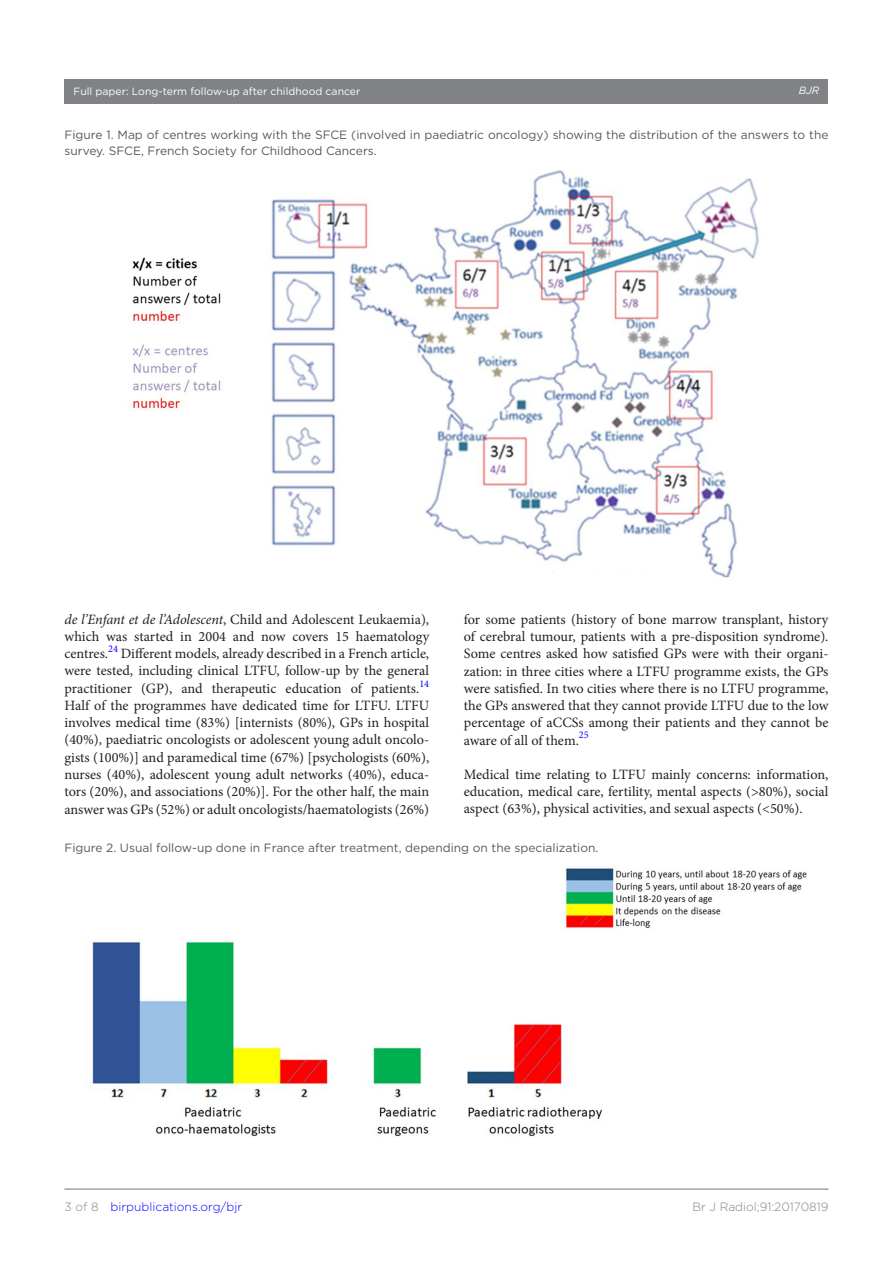
<style>
.page{position:relative;width:893px;height:1263px;background:#fff}
.page>*{position:absolute;margin:0;border:0;box-sizing:border-box;transform-origin:0 0}
.t1{font:14.25px/17.2px "Minion Pro";color:#231f20;text-align:justify}
.t2{font:12px/16.5px "Gotham";color:#57585a}
.t3{font:300 12px "Gotham";color:#00f}
.t4{font:300 12px "Gotham";color:#808285}
.t5{font:10.5px "Gotham";color:#fff}
.t6{font:italic 10.5px "Gotham";color:#fff}
.s1{font-style:italic}
.s2{color:#808285}
</style>
<div class="page">
<hr style="left:64px;top:1188px;width:764px;height:2px;background:#808285">
<div style="left:64px;top:79px;width:764px;height:24px;background:#808285"></div>
<img style="left:127px;top:170px;width:632px;height:408px">
<img style="left:91px;top:867px;width:716px;height:269px">
<p class="t5" style="left:74px;top:85px;width:288px">Full paper: Long-term follow-up after childhood cancer</p>
<p class="t6" style="left:799px;top:85px;width:22px">BJR</p>
<p class="t2" style="left:64px;top:126px;width:765px">Figure 1. Map of centres working with the SFCE (involved in paediatric oncology) showing the distribution of the answers to the survey. SFCE, French Society for Childhood Cancers.</p>
<p class="t1" style="left:64px;top:610px;width:366px"><span class="s1">de l’Enfant et de l’Adolescent</span>, Child and Adolescent Leukaemia), which was started in 2004 and now covers 15 haematology centres.<sup>24</sup> Different models, already described in a French article, were tested, including clinical LTFU, follow-up by the general practitioner (GP), and therapeutic education of patients.<sup>14<br></sup>Half of the programmes have dedicated time for LTFU. LTFU involves medical time (83%) [internists (80%), GPs in hospital (40%), paediatric oncologists or adolescent young adult oncolo&shy;gists (100%)] and paramedical time (67%) [psychologists (60%), nurses (40%), adolescent young adult networks (40%), educa&shy;tors (20%), and associations (20%)]. For the other half, the main answer was GPs (52%) or adult oncologists/haematologists (26%)</p>
<p class="t1" style="left:464px;top:611px;width:366px">for some patients (history of bone marrow transplant, history of cerebral tumour, patients with a pre-disposition syndrome).<br>Some centres asked how satisfied GPs were with their organi&shy;zation: in three cities where a LTFU programme exists, the GPs were satisfied. In two cities where there is no LTFU programme, the GPs answered that they cannot provide LTFU due to the low percentage of aCCSs among their patients and they cannot be aware of all of them.<sup>25</sup></p>
<p class="t1" style="left:464px;top:766px;width:366px">Medical time relating to LTFU mainly concerns: information, education, medical care, fertility, mental aspects (&gt;80%), social aspect (63%), physical activities, and sexual aspects (&lt;50%).</p>
<p class="t2" style="left:64px;top:839px;width:536px">Figure 2. Usual follow-up done in France after treatment, depending on the specialization.</p>
<p class="t3" style="left:64px;top:1199px;width:179px"><span class="s2">3 of 8</span> birpublications.org/bjr</p>
<p class="t4" style="left:692px;top:1199px;width:138px">Br J Radiol;91:20170819</p>
</div>
